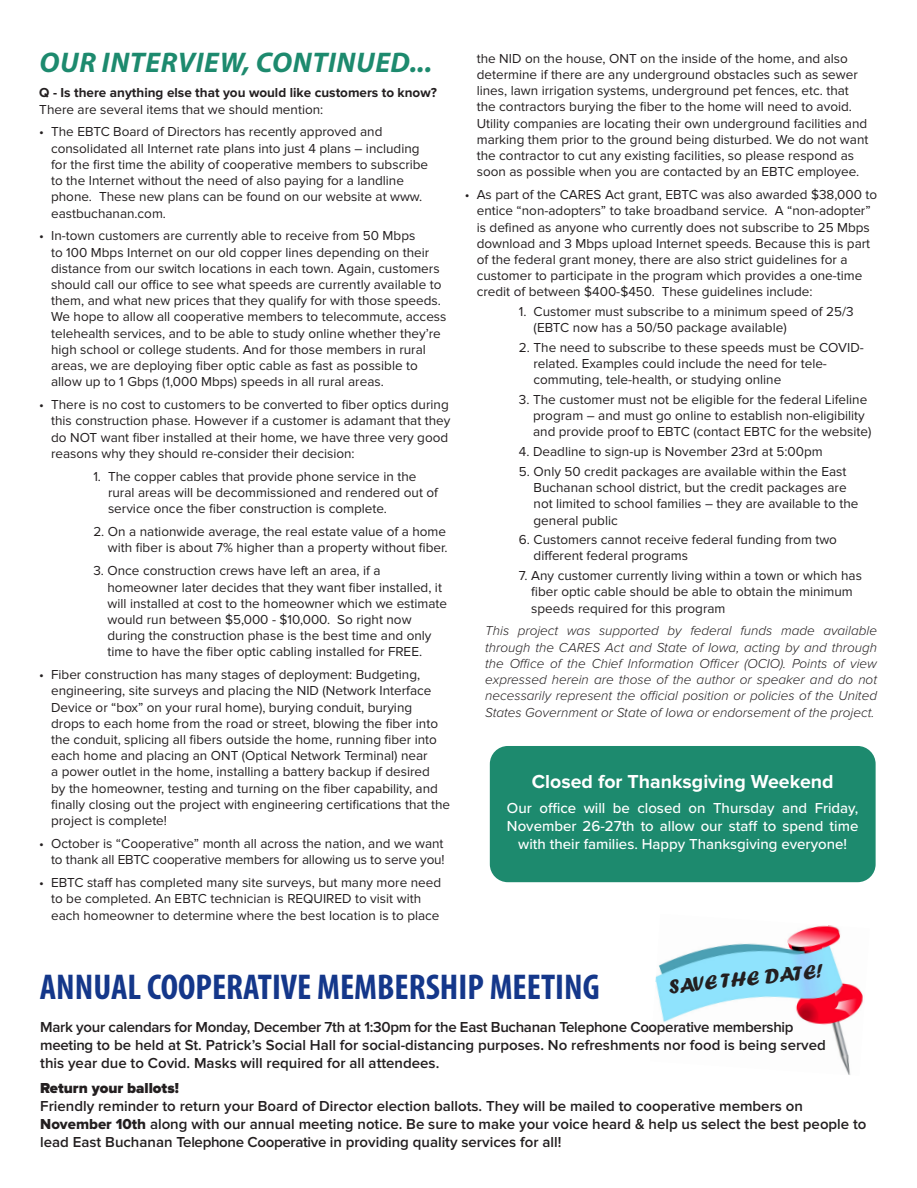
<style>
.page{position:relative;width:917px;height:1188px;background:#fff}
.page>*{position:absolute;margin:0;border:0;box-sizing:border-box;transform-origin:0 0}
.t1{font:700 condensed 36px "Myriad Pro";color:#14378a}
.t2{font:italic 700 28.5px "Myriad Pro";letter-spacing:.02em;color:#1d8a6e}
.t3{font:21px "Forte";color:#231f20}
.t4{font:700 19.5px "Proxima Nova";color:#fff}
.t5{font:600 15px/18px "Proxima Nova";color:#231f20}
.t6{font:500 15px/18px "Proxima Nova";color:#fff;text-align:center}
.t7{font:13.5px/16.2px "Proxima Nova";color:#231f20}
.t8{font:italic 300 13.5px/16.2px "Proxima Nova";color:#231f20;text-align:justify}
.t9{font:700 13.5px/16.2px "Proxima Nova";color:#231f20}
.s1{font-weight:400}
.s2{font-weight:900}
.s3{font-family:"Proxima Nova Extrabld";font-weight:400}
</style>
<div class="page">
<img style="left:655px;top:925px;width:208px;height:150px">
<div style="left:489px;top:746px;width:386px;height:136px;background:#1d8a6e;border-radius:18px"></div>
<p class="t2" style="left:40px;top:44px;width:394px">OUR INTERVIEW, CONTINUED...</p>
<p class="t9" style="left:39px;top:85px;width:399px">Q - Is there anything else that you would like customers to know?<br><span class="s1">There are several items that we should mention:</span></p>
<p class="t7" style="left:51px;top:124px;width:378px;text-indent:-12px">• The EBTC Board of Directors has recently approved and consolidated all Internet rate plans into just 4 plans – including for the first time the ability of cooperative members to subscribe to the Internet without the need of also paying for a landline phone. These new plans can be found on our website at www. eastbuchanan.com.</p>
<p class="t7" style="left:51px;top:228px;width:397px;text-indent:-12px">• In-town customers are currently able to receive from 50 Mbps<br>to 100 Mbps Internet on our old copper lines depending on their distance from our switch locations in each town. Again, customers should call our office to see what speeds are currently available to them, and what new prices that they qualify for with those speeds.<br>We hope to allow all cooperative members to telecommute, access telehealth services, and to be able to study online whether they’re high school or college students. And for those members in rural areas, we are deploying fiber optic cable as fast as possible to allow up to 1 Gbps (1,000 Mbps) speeds in all rural areas.</p>
<p class="t7" style="left:51px;top:397px;width:400px;text-indent:-12px">• There is no cost to customers to be converted to fiber optics during this construction phase. However if a customer is adamant that they do NOT want fiber installed at their home, we have three very good reasons why they should re-consider their decision:</p>
<p class="t7" style="left:108px;top:468px;width:331px;text-indent:-15px">1. The copper cables that provide phone service in the rural areas will be decommissioned and rendered out of service once the fiber construction is complete.</p>
<p class="t7" style="left:93px;top:524px;width:355px;text-align:right">2. On a nationwide average, the real estate value of a home with fiber is about 7% higher than a property without fiber.</p>
<p class="t7" style="left:107px;top:563px;width:341px;text-indent:-14px">3. Once construction crews have left an area, if a homeowner later decides that they want fiber installed, it will installed at cost to the homeowner which we estimate would run between $5,000 - $10,000. So right now during the construction phase is the best time and only time to have the fiber optic cabling installed for FREE.</p>
<p class="t7" style="left:51px;top:667px;width:400px;text-indent:-12px">• Fiber construction has many stages of deployment: Budgeting, engineering, site surveys and placing the NID (Network Interface Device or “box” on your rural home), burying conduit, burying<br>drops to each home from the road or street, blowing the fiber into the conduit, splicing all fibers outside the home, running fiber into each home and placing an ONT (Optical Network Terminal) near<br>a power outlet in the home, installing a battery backup if desired<br>by the homeowner, testing and turning on the fiber capability, and finally closing out the project with engineering certifications that the project is complete!</p>
<p class="t7" style="left:39px;top:836px;width:407px;text-align:right">• October is “Cooperative” month all across the nation, and we want to thank all EBTC cooperative members for allowing us to serve you!</p>
<p class="t7" style="left:51px;top:875px;width:391px;text-indent:-12px">• EBTC staff has completed many site surveys, but many more need to be completed. An EBTC technician is REQUIRED to visit with each homeowner to determine where the best location is to place</p>
<p class="t7" style="left:476px;top:50px;width:393px">the NID on the house, ONT on the inside of the home, and also determine if there are any underground obstacles such as sewer lines, lawn irrigation systems, underground pet fences, etc. that the contractors burying the fiber to the home will need to avoid.<br>Utility companies are locating their own underground facilities and marking them prior to the ground being disturbed. We do not want the contractor to cut any existing facilities, so please respond as soon as possible when you are contacted by an EBTC employee.</p>
<p class="t7" style="left:476px;top:187px;width:402px;text-indent:-12px">• As part of the CARES Act grant, EBTC was also awarded $38,000 to entice “non-adopters” to take broadband service. A “non-adopter” is defined as anyone who currently does not subscribe to 25 Mbps download and 3 Mbps upload Internet speeds. Because this is part of the federal grant money, there are also strict guidelines for a customer to participate in the program which provides a one-time credit of between $400-$450. These guidelines include:</p>
<p class="t7" style="left:533px;top:304px;width:321px;text-indent:-15px">1. Customer must subscribe to a minimum speed of 25/3 (EBTC now has a 50/50 package available)</p>
<p class="t7" style="left:533px;top:340px;width:332px;text-indent:-15px">2. The need to subscribe to these speeds must be COVID&shy;related. Examples could include the need for tele&shy;commuting, tele-health, or studying online</p>
<p class="t7" style="left:533px;top:392px;width:339px;text-indent:-14px">3. The customer must not be eligible for the federal Lifeline program – and must go online to establish non-eligibility and provide proof to EBTC (contact EBTC for the website)</p>
<p class="t7" style="left:519px;top:444px;width:305px">4. Deadline to sign-up is November 23rd at 5:00pm</p>
<p class="t7" style="left:533px;top:463px;width:326px;text-indent:-15px">5. Only 50 credit packages are available within the East Buchanan school district, but the credit packages are not limited to school families – they are available to the general public</p>
<p class="t7" style="left:533px;top:532px;width:305px;text-indent:-15px">6. Customers cannot receive federal funding from two different federal programs</p>
<p class="t7" style="left:531px;top:568px;width:332px;text-indent:-12px">7. Any customer currently living within a town or which has fiber optic cable should be able to obtain the minimum speeds required for this program</p>
<p class="t8" style="left:485px;top:623px;width:393px">This project was supported by federal funds made available through the CARES Act and State of Iowa, acting by and through the Office of the Chief Information Officer (OCIO). Points of view expressed herein are those of the author or speaker and do not necessarily represent the official position or policies of the United States Government or State of Iowa or endorsement of the project.</p>
<p class="t4" style="left:531px;top:770px;width:303px">Closed for Thanksgiving Weekend</p>
<p class="t6" style="left:507px;top:798px;width:353px">Our office will be closed on Thursday and Friday,<br>November 26-27th to allow our staff to spend time with their families. Happy Thanksgiving everyone!</p>
<p class="t1" style="left:40px;top:964px;width:561px">ANNUAL COOPERATIVE MEMBERSHIP MEETING</p>
<p class="t3" style="left:667px;top:975px;width:157px;rotate:-6deg">SAVE THE DATE!</p>
<p class="t5" style="left:40px;top:1018px;width:786px">Mark your calendars for Monday, December 7th at 1:30pm for the East Buchanan Telephone Cooperative membership meeting to be held at St. Patrick’s Social Hall for social-distancing purposes. No refreshments nor food is being served this year due to Covid. Masks will required for all attendees.</p>
<p class="t5" style="left:40px;top:1079px;width:827px"><span class="s2">Return your ballots!<br></span>Friendly reminder to return your Board of Director election ballots. They will be mailed to cooperative members on <span class="s3">November 10th</span> along with our annual meeting notice. Be sure to make your voice heard &amp; help us select the best people to lead East Buchanan Telephone Cooperative in providing quality services for all!</p>
</div>
